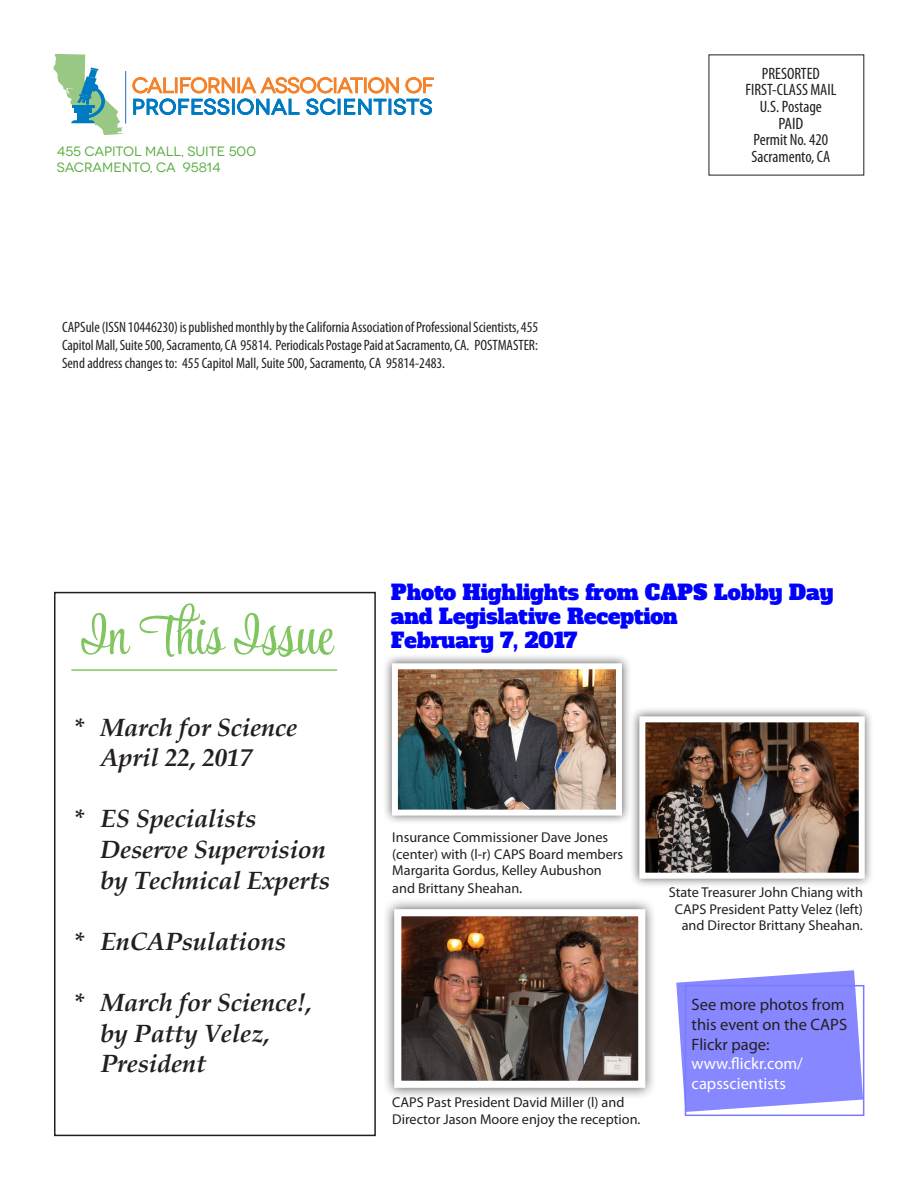
<style>
.page{position:relative;width:918px;height:1188px;background:#fff}
.page>*{position:absolute;margin:0;border:0;box-sizing:border-box;transform-origin:0 0}
.t1{font:italic 700 25.5px/30.6px "Palatino";letter-spacing:-.01em;color:#231f20}
.t2{font:21px "Alfa Slab One";color:#00f}
.t3{font:condensed 16.5px "Myriad Pro";color:#231f20}
.t4{font:16.5px/19.8px "Myriad Pro";color:#231f20}
.t5{font:16.5px/19.8px "Myriad Pro";color:#fff}
.t6{font:condensed 16.5px "Myriad Pro";color:#231f20;scale:1.07 1}
.t7{font:condensed 15px/18px "Myriad Pro";color:#231f20;text-align:justify}
.t8{font:14.25px/16.5px "Myriad Pro";color:#231f20}
.t9{font:13.5px "Novecentowide";color:#58ad40}
.s1{font-size:15px}
</style>
<div class="page">
<svg style="left:132px;top:77px;width:302px;height:38px"></svg>
<hr style="left:125px;top:71px;width:1px;height:53px;background:#2968b3">
<svg style="left:53px;top:54px;width:70px;height:81px"></svg>
<div style="left:685px;top:985px;width:179px;height:131px;border:2px solid #7a7aff"></div>
<svg style="left:676px;top:970px;width:187px;height:142px;background:#9696ff"></svg>
<hr style="left:71px;top:669px;width:266px;height:2px;background:#80c55f">
<svg style="left:81px;top:603px;width:253px;height:54px"></svg>
<div style="left:54px;top:592px;width:322px;height:544px;border:2px solid #231f20"></div>
<div style="left:630px;top:707px;width:244px;height:182px;background:#231f20;opacity:.75"></div>
<img style="left:646px;top:723px;width:212px;height:149px">
<div style="left:639px;top:716px;width:226px;height:163px;border:6px solid #fff"></div>
<div style="left:382px;top:653px;width:250px;height:172px;background:#231f20;opacity:.75"></div>
<img style="left:399px;top:670px;width:216px;height:139px">
<div style="left:392px;top:663px;width:230px;height:153px;border:6px solid #fff"></div>
<div style="left:383px;top:898px;width:274px;height:201px;background:#231f20;opacity:.75"></div>
<img style="left:402px;top:917px;width:235px;height:163px">
<div style="left:394px;top:909px;width:251px;height:179px;border:7px solid #fff"></div>
<p class="t9" style="left:57px;top:143px;width:201px">455 CAPITOL MALL, SUITE 500</p>
<p class="t9" style="left:57px;top:159px;width:165px">SACRAMENTO, CA 95814</p>
<p class="t7" style="left:62px;top:318px;width:478px">CAPSule (ISSN 10446230) is published monthly by the California Association of Professional Scientists, 455<br>Capitol Mall, Suite 500, Sacramento, CA 95814. Periodicals Postage Paid at Sacramento, CA. POSTMASTER:<br>Send address changes to: 455 Capitol Mall, Suite 500, Sacramento, CA 95814-2483.</p>
<p class="t3" style="left:762px;top:63px;width:60px">PRESORTED</p>
<p class="t3" style="left:745px;top:80px;width:93px">FIRST-CLASS MAIL</p>
<p class="t3" style="left:760px;top:96px;width:64px">U.S. Postage</p>
<p class="t6" style="left:778px;top:113px;width:25px">PAID</p>
<p class="t3" style="left:754px;top:130px;width:76px">Permit No. 420</p>
<p class="t3" style="left:751px;top:146px;width:80px">Sacramento, CA</p>
<p class="t1" style="left:100px;top:712px;width:199px;text-indent:-27px">* March for Science<br>April 22, 2017</p>
<p class="t1" style="left:100px;top:804px;width:231px;text-indent:-27px">* ES Specialists<br>Deserve Supervision by Technical Experts</p>
<p class="t1" style="left:73px;top:926px;width:214px">* EnCAPsulations</p>
<p class="t1" style="left:100px;top:987px;width:213px;text-indent:-27px">* March for Science!, by Patty Velez,<br>President</p>
<p class="t2" style="left:391px;top:579px;width:444px">Photo Highlights from CAPS Lobby Day</p>
<p class="t2" style="left:391px;top:603px;width:288px">and Legislative Reception</p>
<p class="t2" style="left:391px;top:627px;width:188px">February 7, 2017</p>
<p class="t8" style="left:392px;top:829px;width:232px">Insurance Commissioner Dave Jones (center) with (l-r) CAPS Board members<br>Margarita Gordus, Kelley Aubushon</p>
<p class="t8" style="left:392px;top:880px;width:132px">and Brittany Sheahan<span class="s1">.</span></p>
<p class="t8" style="left:392px;top:1094px;width:250px">CAPS Past President David Miller (l) and<br>Director Jason Moore enjoy the reception.</p>
<p class="t8" style="left:669px;top:884px;width:196px;text-align:right">State Treasurer John Chiang with<br>CAPS President Patty Velez (left) and Director Brittany Sheahan.</p>
<p class="t4" style="left:692px;top:994px;width:157px">See more photos from this event on the CAPS<br>Flickr page:</p>
<p class="t5" style="left:692px;top:1054px;width:113px">www.flickr.com/ capsscientists</p>
</div>
